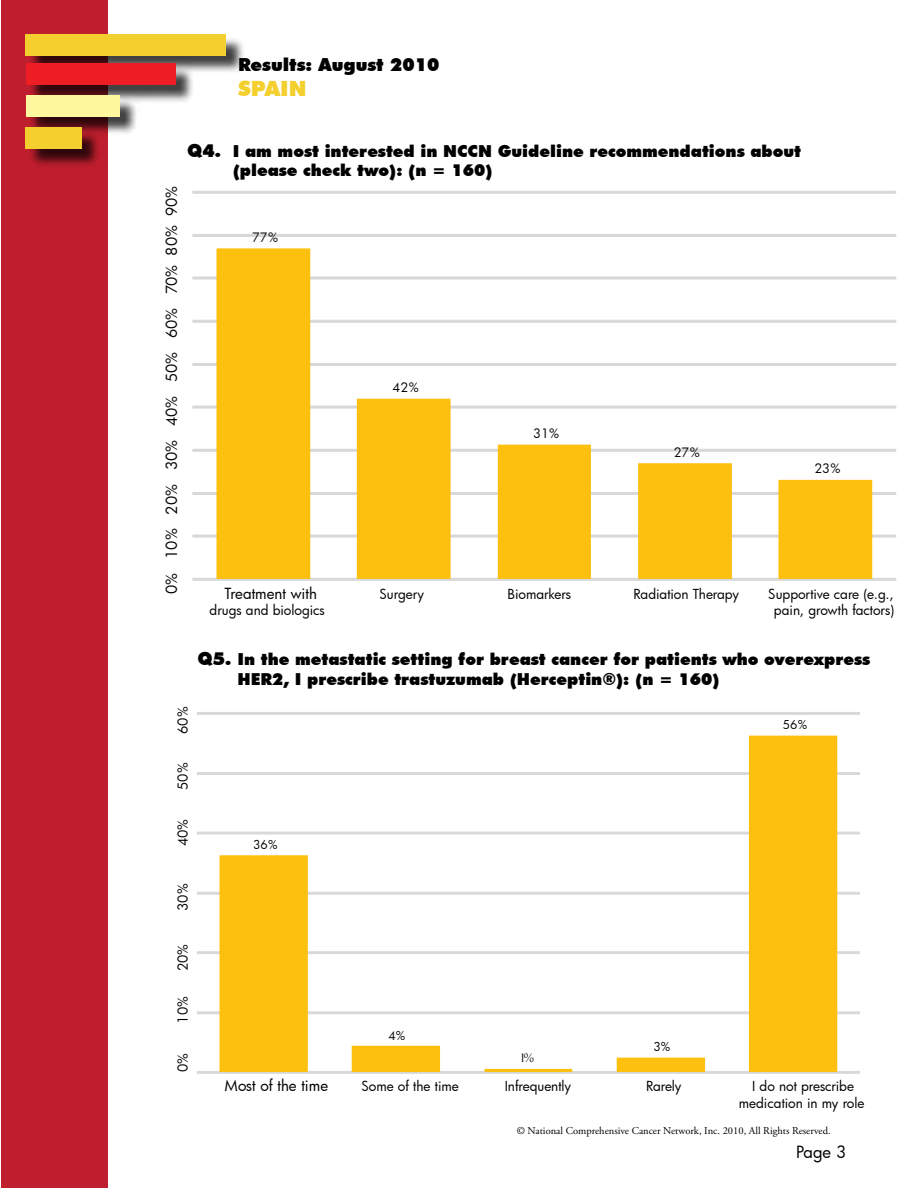
<style>
.page{position:relative;width:918px;height:1188px;background:#fff}
.page>*{position:absolute;margin:0;border:0;box-sizing:border-box;transform-origin:0 0}
.t1{font:900 21px "Futura BT";color:#f4d02f}
.t2{font:900 18px "Futura BT";color:#000}
.t3{font:900 16.5px/19.8px "Futura BT";color:#000}
.t4{font:16.5px "Futura";color:#000}
.t5{font:15px "Futura";letter-spacing:-.005em;color:#000}
.t6{font:13.5px/16.2px "Futura";letter-spacing:-.005em;color:#000;text-align:center}
.t7{font:12.6px "Futura";color:#000101}
.t8{font:11.85px "Futura";color:#000101}
.t9{font:11.85px "Felix Titling";color:#000101}
.t10{font:10.5px "Adobe Garamond Pro";color:#000}
.s1{font-size:18px}
</style>
<div class="page">
<div style="left:1px;top:0;width:107px;height:1188px;background:#be1e2d"></div>
<div style="left:28px;top:37px;width:216px;height:131px;background:#000;opacity:.75"></div>
<div style="left:26px;top:64px;width:149px;height:21px;background:#ed1d24"></div>
<div style="left:26px;top:34px;width:200px;height:22px;background:#f4d02f"></div>
<div style="left:26px;top:95px;width:94px;height:22px;background:#fff89f"></div>
<div style="left:26px;top:128px;width:56px;height:21px;background:#f4d02f"></div>
<div style="left:144px;top:164px;width:766px;height:447px;background:#fff"></div>
<hr style="left:193px;top:578px;width:703px;height:3px;background:#d8d8d8">
<hr style="left:193px;top:535px;width:703px;height:2px;background:#d8d8d8">
<hr style="left:193px;top:492px;width:703px;height:3px;background:#d8d8d8">
<hr style="left:193px;top:449px;width:703px;height:3px;background:#d8d8d8">
<hr style="left:193px;top:406px;width:703px;height:2px;background:#d8d8d8">
<hr style="left:193px;top:363px;width:703px;height:3px;background:#d8d8d8">
<hr style="left:193px;top:320px;width:703px;height:3px;background:#d8d8d8">
<hr style="left:193px;top:277px;width:703px;height:2px;background:#d8d8d8">
<hr style="left:193px;top:234px;width:703px;height:3px;background:#d8d8d8">
<hr style="left:193px;top:191px;width:703px;height:3px;background:#d8d8d8">
<svg style="left:216px;top:248px;width:656px;height:331px"></svg>
<div style="left:197px;top:1071px;width:663px;height:3px;background:#d8d8d8;border:1px solid #d8d8d8"></div>
<hr style="left:197px;top:1012px;width:663px;height:2px;background:#d8d8d8">
<hr style="left:197px;top:951px;width:663px;height:3px;background:#d8d8d8">
<hr style="left:197px;top:892px;width:663px;height:2px;background:#d8d8d8">
<hr style="left:197px;top:832px;width:663px;height:2px;background:#d8d8d8">
<hr style="left:197px;top:772px;width:663px;height:3px;background:#d8d8d8">
<hr style="left:197px;top:712px;width:663px;height:3px;background:#d8d8d8">
<svg style="left:220px;top:736px;width:617px;height:336px"></svg>
<p class="t2" style="left:238px;top:53px;width:203px">Results: August 2010</p>
<p class="t1" style="left:238px;top:76px;width:70px">Spain</p>
<p class="t5" style="left:162px;top:594px;width:410px;rotate:-90deg">0% 10% 20% 30% 40% 50% 60% 70% 80% 90%</p>
<p class="t3" style="left:233px;top:141px;width:570px;text-indent:-46px"><span class="s1">Q4.</span> I am most interested in NCCN Guideline recommendations about (please check two): (n = 160)</p>
<p class="t7" style="left:252px;top:229px;width:28px">77%</p>
<p class="t7" style="left:393px;top:379px;width:28px">42%</p>
<p class="t7" style="left:533px;top:425px;width:28px">31%</p>
<p class="t7" style="left:674px;top:444px;width:28px">27%</p>
<p class="t7" style="left:814px;top:460px;width:28px">23%</p>
<p class="t5" style="left:224px;top:583px;width:94px">Treatment with</p>
<p class="t6" style="left:379px;top:585px;width:46px">Surgery</p>
<p class="t6" style="left:507px;top:585px;width:65px">Biomarkers</p>
<p class="t6" style="left:634px;top:585px;width:107px">Radiation Therapy</p>
<p class="t6" style="left:768px;top:585px;width:127px">Supportive care (e.g.,</p>
<p class="t6" style="left:210px;top:602px;width:117px">drugs and biologics</p>
<p class="t6" style="left:774px;top:602px;width:122px">pain, growth factors)</p>
<p class="t3" style="left:237px;top:649px;width:634px;text-indent:-40px"><span class="s1">Q5.</span> In the metastatic setting for breast cancer for patients who overexpress<br>HER2, I prescribe trastuzumab (Herceptin®): (n = 160)</p>
<p class="t6" style="left:175px;top:734px;width:29px;rotate:-90deg">60%</p>
<p class="t6" style="left:175px;top:790px;width:29px;rotate:-90deg">50%</p>
<p class="t6" style="left:175px;top:846px;width:29px;rotate:-90deg">40%</p>
<p class="t6" style="left:175px;top:911px;width:29px;rotate:-90deg">30%</p>
<p class="t6" style="left:175px;top:971px;width:29px;rotate:-90deg">20%</p>
<p class="t6" style="left:175px;top:1024px;width:29px;rotate:-90deg">10%</p>
<p class="t6" style="left:175px;top:1072px;width:21px;rotate:-90deg">0%</p>
<p class="t8" style="left:253px;top:836px;width:26px">36%</p>
<p class="t8" style="left:389px;top:1027px;width:18px">4%</p>
<p class="t9" style="left:521px;top:1051px;width:14px">1%</p>
<p class="t8" style="left:783px;top:717px;width:26px">56%</p>
<p class="t8" style="left:653px;top:1039px;width:18px">3%</p>
<p class="t5" style="left:225px;top:1076px;width:105px">Most of the time</p>
<p class="t6" style="left:361px;top:1078px;width:99px">Some of the time</p>
<p class="t6" style="left:505px;top:1078px;width:68px">Infrequently</p>
<p class="t6" style="left:646px;top:1078px;width:37px">Rarely</p>
<p class="t6" style="left:739px;top:1078px;width:127px">I do not prescribe medication in my role</p>
<p class="t10" style="left:517px;top:1124px;width:316px">© National Comprehensive Cancer Network, Inc. 2010, All Rights Reserved.</p>
<p class="t4" style="left:796px;top:1141px;width:52px">Page 3</p>
</div>
